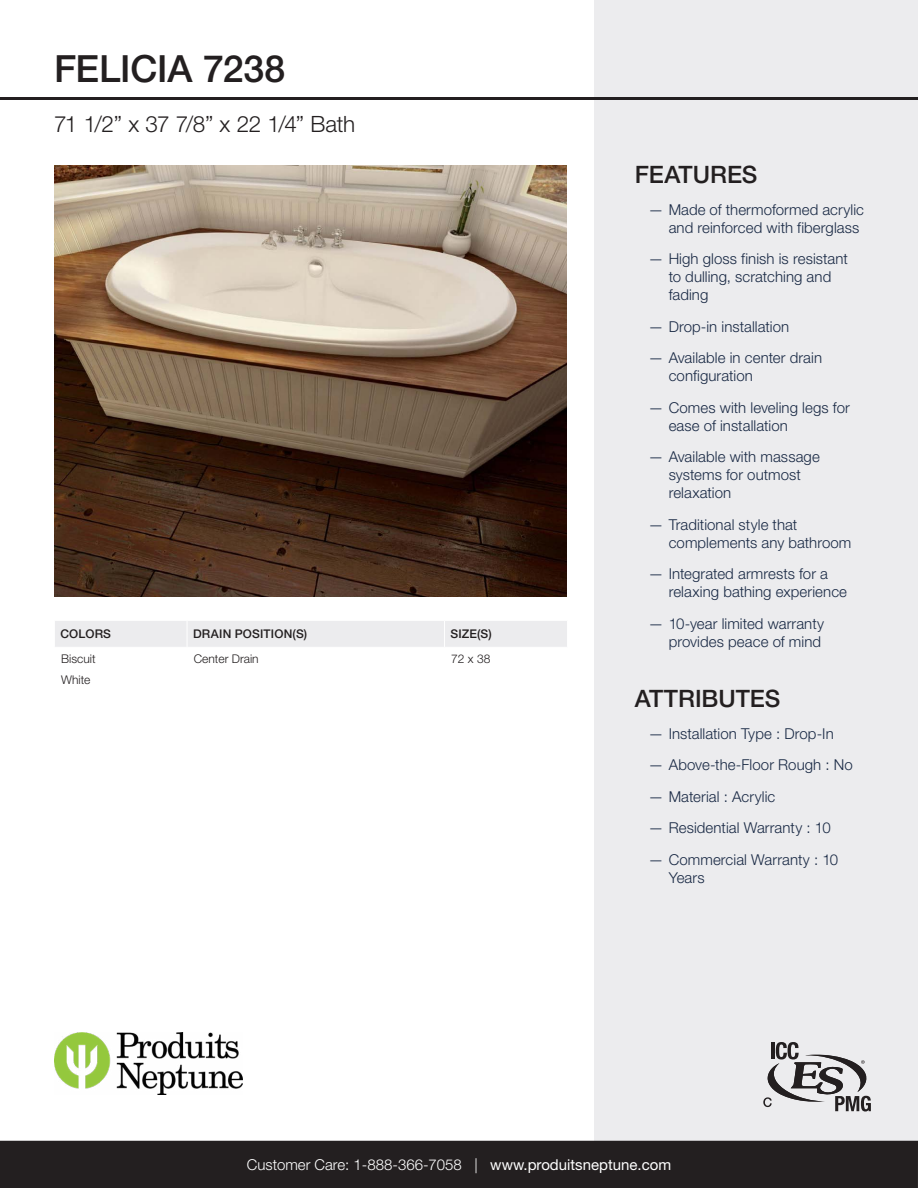
<style>
.page{position:relative;width:918px;height:1188px;background:#fff}
.page>*{position:absolute;margin:0;border:0;box-sizing:border-box;transform-origin:0 0}
.t1{font:500 37.5px "Helvetica Neue LT Std";letter-spacing:-.005em;color:#231f20}
.t2{font:500 24px "Helvetica Neue LT Std";color:#231f20}
.t3{font:300 22.5px "Helvetica Neue LT Std";letter-spacing:-.015em;color:#231f20}
.t4{font:300 15px/18px "Helvetica Neue LT Std";letter-spacing:.005em;color:#192944}
.t5{font:300 15px "Helvetica Neue LT Std";color:#fff}
.t6{font:500 12px "Helvetica Neue LT Std";letter-spacing:.015em;color:#231f20}
.t7{font:300 12px/21.1px "Helvetica Neue LT Std";color:#231f20}
.s1{font-weight:400}
</style>
<div class="page">
<div style="left:594px;top:0;width:324px;height:1148px;background:#ececee"></div>
<div style="left:0;top:1141px;width:918px;height:47px;background:#231f20"></div>
<hr style="left:0;top:97px;width:918px;height:2px;background:#231f20">
<img style="left:54px;top:165px;width:513px;height:431px">
<img style="left:54px;top:1032px;width:189px;height:62px">
<svg style="left:763px;top:1042px;width:108px;height:70px"></svg>
<div style="left:55px;top:621px;width:512px;height:26px;background:#ececee"></div>
<h1 class="t1" style="left:54px;top:46px;width:233px">FELICIA 7238</h1>
<h3 class="t3" style="left:54px;top:110px;width:303px">71 1/2” x 37 7/8” x 22 1/4” Bath</h3>
<p class="t6" style="left:60px;top:627px;width:52px">COLORS</p>
<p class="t6" style="left:193px;top:627px;width:116px">DRAIN POSITION(S)</p>
<p class="t6" style="left:450px;top:627px;width:43px">SIZE(S)</p>
<p class="t7" style="left:61px;top:648px;width:36px">Biscuit<br>White</p>
<p class="t7" style="left:194px;top:648px;width:66px">Center Drain</p>
<p class="t7" style="left:451px;top:648px;width:41px">72 x 38</p>
<h2 class="t2" style="left:635px;top:160px;width:124px">FEATURES</h2>
<p class="t4" style="left:669px;top:200px;width:197px;text-indent:-20px">— Made of thermoformed acrylic and reinforced with fiberglass</p>
<p class="t4" style="left:669px;top:250px;width:181px;text-indent:-20px">— High gloss finish is resistant to dulling, scratching and fading</p>
<p class="t4" style="left:648px;top:317px;width:142px">— Drop-in installation</p>
<p class="t4" style="left:669px;top:349px;width:155px;text-indent:-20px">— Available in center drain configuration</p>
<p class="t4" style="left:669px;top:398px;width:183px;text-indent:-20px">— Comes with leveling legs for ease of installation</p>
<p class="t4" style="left:669px;top:448px;width:153px;text-indent:-20px">— Available with massage systems for outmost relaxation</p>
<p class="t4" style="left:669px;top:515px;width:184px;text-indent:-20px">— Traditional style that complements any bathroom</p>
<p class="t4" style="left:669px;top:565px;width:180px;text-indent:-20px">— Integrated armrests for a relaxing bathing experience</p>
<p class="t4" style="left:648px;top:614px;width:177px;text-align:right">— 10-year limited warranty provides peace of mind</p>
<h2 class="t2" style="left:635px;top:218px;width:154px">LABEL LIST 1</h2>
<p class="t4" style="left:648px;top:257px;width:57px">— List 1</p>
<h2 class="t2" style="left:635px;top:310px;width:154px">LABEL LIST 2</h2>
<p class="t4" style="left:669px;top:350px;width:37px">List 2</p>
<h2 class="t2" style="left:635px;top:402px;width:154px">LABEL LIST 3</h2>
<p class="t4" style="left:648px;top:442px;width:57px">— List 3</p>
<h2 class="t2" style="left:635px;top:685px;width:147px">ATTRIBUTES</h2>
<p class="t4" style="left:648px;top:724px;width:187px">— Installation Type : Drop-In</p>
<p class="t4" style="left:648px;top:756px;width:206px">— Above-the-Floor Rough : No</p>
<p class="t4" style="left:648px;top:787px;width:128px">— Material : Acrylic</p>
<p class="t4" style="left:648px;top:819px;width:184px">— Residential Warranty : 10</p>
<p class="t4" style="left:669px;top:850px;width:171px;text-indent:-20px">— Commercial Warranty : 10<br>Years</p>
<p class="t5" style="left:247px;top:1155px;width:426px">Customer Care: 1-888-366-7058 | <span class="s1">www.produitsneptune.com</span></p>
</div>
